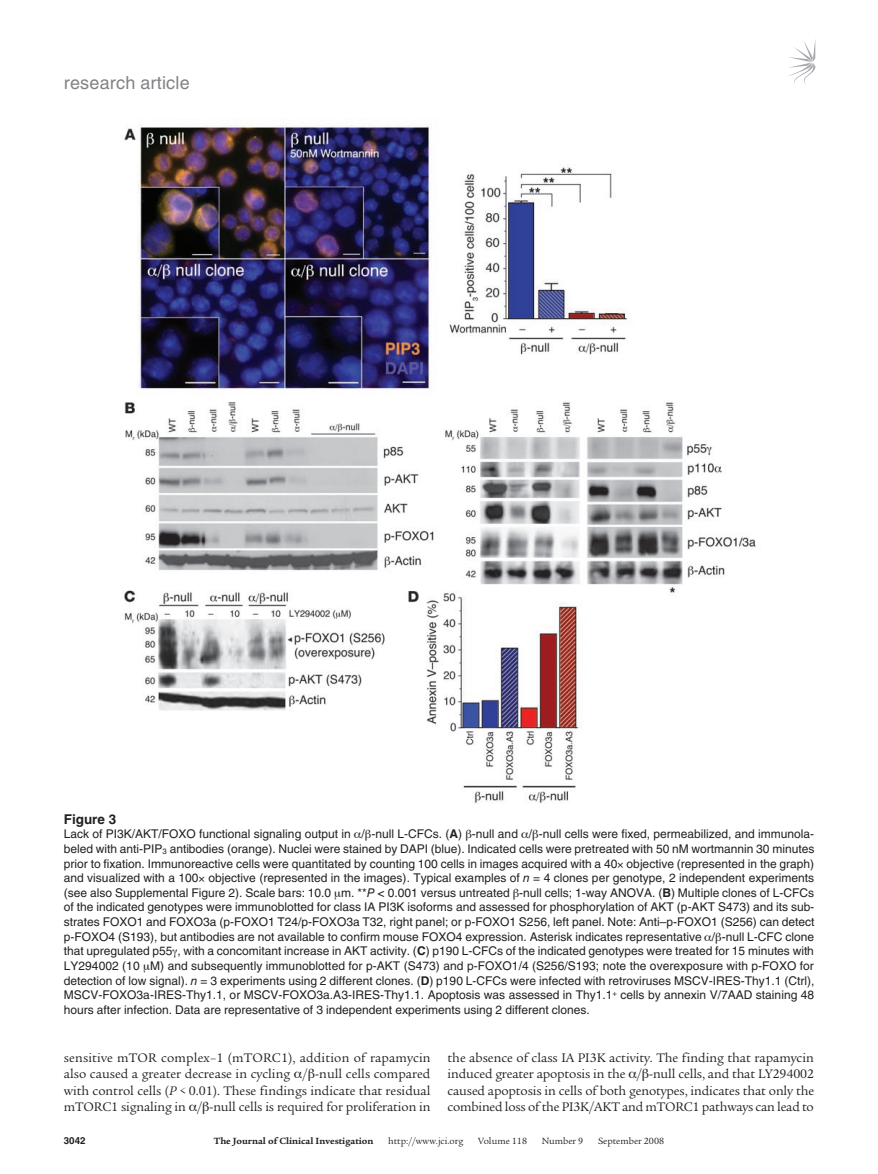
<style>
.page{position:relative;width:878px;height:1174px;background:#fff}
.page>*{position:absolute;margin:0;border:0;box-sizing:border-box;transform-origin:0 0}
.t1{font:18px "Helvetica LT Std";letter-spacing:.01em;color:#808285}
.t2{font:13.5px/16.5px "Legacy Serif Std";letter-spacing:-.01em;color:#231f20;text-align:justify}
.t3{font:700 13.5px "Helvetica LT Std";color:#231f20}
.t4{font:12px/14.7px "Helvetica LT Std";color:#231f20;text-align:justify}
.t5{font:9.75px "Legacy Serif Std";color:#231f20}
.t6{font:700 9.75px "Legacy Serif Std";color:#231f20}
.t7{font:700 9.75px "Helvetica LT Std";color:#231f20}
.s1{font-weight:700}
.s2{font-style:italic}
</style>
<div class="page">
<svg style="left:789px;top:41px;width:26px;height:44px"></svg>
<img style="left:124px;top:124px;width:632px;height:679px">
<h1 class="t1" style="left:64px;top:72px;width:127px">research article</h1>
<p class="t3" style="left:64px;top:810px;width:54px">Figure 3</p>
<p class="t4" style="left:64px;top:826px;width:752px">Lack of PI3K/AKT/FOXO functional signaling output in / -null L-CFCs. (<span class="s1">A</span>) -null and / -null cells were fixed, permeabilized, and immunola&shy;beled with anti-PIP<sub>3</sub> antibodies (orange). Nuclei were stained by DAPI (blue). Indicated cells were pretreated with 50 nM wortmannin 30 minutes prior to fixation. Immunoreactive cells were quantitated by counting 100 cells in images acquired with a 40 objective (represented in the graph) and visualized with a 100 objective (represented in the images). Typical examples of <span class="s2">n</span> = 4 clones per genotype, 2 independent experiments (see also Supplemental Figure 2). Scale bars: 10.0 m. **<span class="s2">P &lt;</span> 0.001 versus untreated -null cells; 1-way ANOVA. (<span class="s1">B</span>) Multiple clones of L-CFCs of the indicated genotypes were immunoblotted for class IA PI3K isoforms and assessed for phosphorylation of AKT (p-AKT S473) and its sub&shy;strates FOXO1 and FOXO3a (p-FOXO1 T24/p-FOXO3a T32, right panel; or p-FOXO1 S256, left panel. Note: Anti–p-FOXO1 (S256) can detect p-FOXO4 (S193), but antibodies are not available to confirm mouse FOXO4 expression. Asterisk indicates representative / -null L-CFC clone that upregulated p55 , with a concomitant increase in AKT activity. (<span class="s1">C</span>) p190 L-CFCs of the indicated genotypes were treated for 15 minutes with LY294002 (10 M) and subsequently immunoblotted for p-AKT (S473) and p-FOXO1/4 (S256/S193; note the overexposure with p-FOXO for detection of low signal). <span class="s2">n</span> = 3 experiments using 2 different clones. (<span class="s1">D</span>) p190 L-CFCs were infected with retroviruses MSCV-IRES-Thy1.1 (Ctrl), MSCV-FOXO3a-IRES-Thy1.1, or MSCV-FOXO3a.A3-IRES-Thy1.1. Apoptosis was assessed in Thy1.1<sup>+</sup> cells by annexin V/7AAD staining 48 hours after infection. Data are representative of 3 independent experiments using 2 different clones.</p>
<p class="t2" style="left:64px;top:1049px;width:368px">sensitive mTOR complex–1 (mTORC1), addition of rapamycin also caused a greater decrease in cycling / -null cells compared with control cells (<span class="s2">P &lt;</span> 0.01). These findings indicate that residual mTORC1 signaling in / -null cells is required for proliferation in</p>
<p class="t2" style="left:447px;top:1049px;width:368px">the absence of class IA PI3K activity. The finding that rapamycin induced greater apoptosis in the / -null cells, and that LY294002 caused apoptosis in cells of both genotypes, indicates that only the combined loss of the PI3K/AKT and mTORC1 pathways can lead to</p>
<p class="t7" style="left:64px;top:1134px;width:23px">3042</p>
<p class="t6" style="left:214px;top:1135px;width:161px">The Journal of Clinical Investigation</p>
<p class="t5" style="left:388px;top:1135px;width:77px">http://www.jci.org</p>
<p class="t5" style="left:478px;top:1135px;width:50px">Volume 118</p>
<p class="t5" style="left:541px;top:1135px;width:43px">Number 9</p>
<p class="t5" style="left:598px;top:1135px;width:68px">September 2008</p>
</div>
